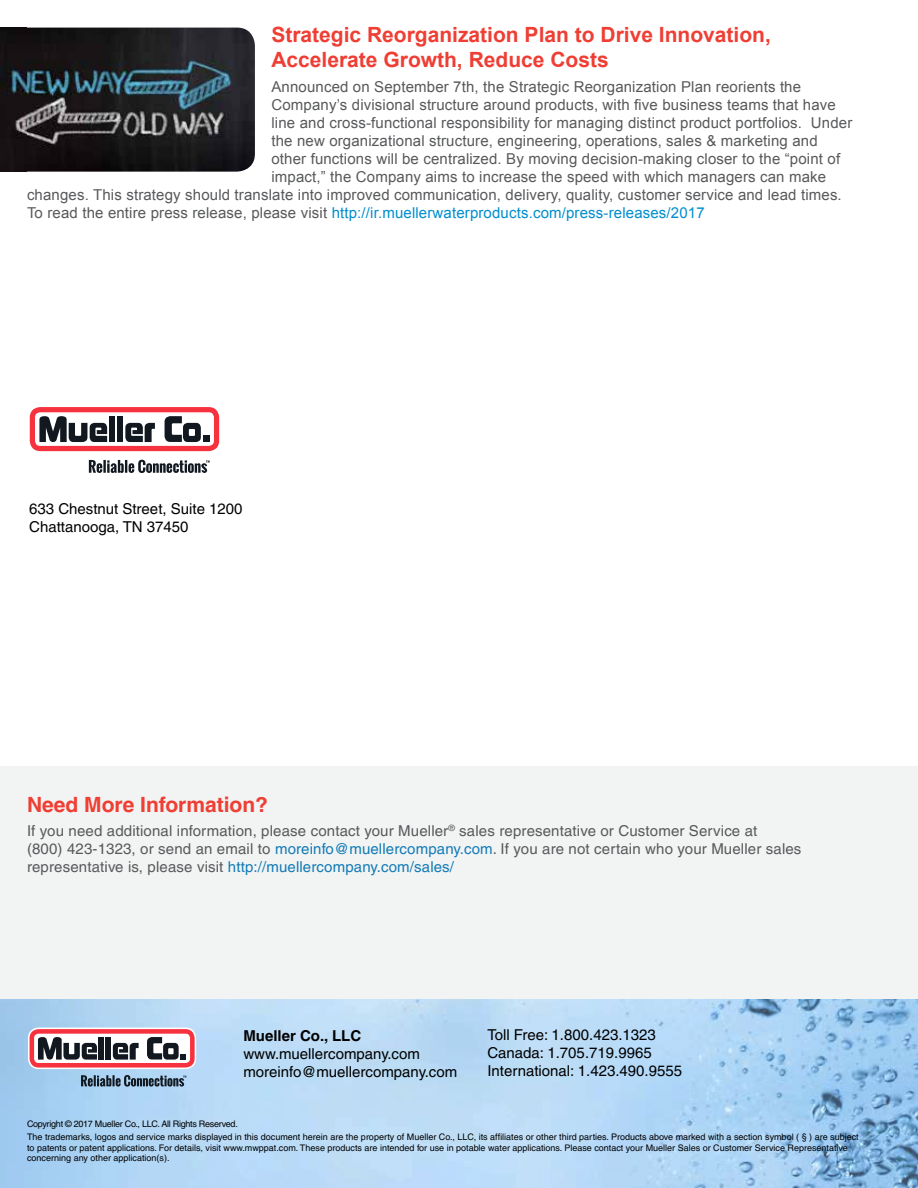
<style>
.page{position:relative;width:918px;height:1188px;background:#fff}
.page>*{position:absolute;margin:0;border:0;box-sizing:border-box;transform-origin:0 0}
.t1{font:700 21px/25.2px "Arial";color:#ef3e33}
.t2{font:700 21px "Helvetica LT Pro";color:#ef3e33}
.t3{font:15px "Arial";letter-spacing:.01em;color:#58595b}
.t4{font:15px/18px "Helvetica LT Pro";letter-spacing:.01em;color:#58595b}
.t5{font:15px/18px "Helvetica LT Pro";color:#000}
.t6{font:15px "Arial";letter-spacing:.01em;color:#008ece}
.t7{font:700 15px "Helvetica LT Pro";color:#000}
.t8{font:9px/13.5px "Helvetica LT Pro";color:#000}
.s1{color:#58595b}
.s2{color:#127bb6}
</style>
<div class="page">
<img style="left:0;top:999px;width:918px;height:189px">
<div style="left:0;top:766px;width:918px;height:233px;background:#f2f3f3"></div>
<svg style="left:28px;top:405px;width:193px;height:48px"></svg>
<div style="left:30px;top:407px;width:189px;height:44px;background:#f7323f;border-radius:10px"></div>
<div style="left:35px;top:412px;width:179px;height:34px;background:#fff;border-radius:5px"></div>
<div style="left:203px;top:435px;width:6px;height:7px;background:#111820"></div>
<svg style="left:165px;top:416px;width:36px;height:26px"></svg>
<svg style="left:125px;top:423px;width:30px;height:19px"></svg>
<div style="left:117px;top:416px;width:6px;height:26px;background:#111820"></div>
<div style="left:109px;top:416px;width:6px;height:26px;background:#111820"></div>
<svg style="left:39px;top:416px;width:68px;height:26px"></svg>
<svg style="left:89px;top:460px;width:121px;height:13px"></svg>
<svg style="left:28px;top:1028px;width:168px;height:41px"></svg>
<div style="left:30px;top:1029px;width:165px;height:39px;background:#f7323f;border-radius:9px"></div>
<div style="left:34px;top:1034px;width:156px;height:29px;background:#fff;border-radius:4px"></div>
<svg style="left:147px;top:1037px;width:39px;height:23px"></svg>
<svg style="left:113px;top:1043px;width:26px;height:17px"></svg>
<div style="left:106px;top:1037px;width:5px;height:23px;background:#111820"></div>
<div style="left:99px;top:1037px;width:5px;height:23px;background:#111820"></div>
<svg style="left:38px;top:1037px;width:59px;height:23px"></svg>
<svg style="left:81px;top:1075px;width:105px;height:12px"></svg>
<img style="left:27px;top:28px;width:228px;height:144px">
<img style="left:0;top:28px;width:27px;height:144px">
<h1 class="t1" style="left:271px;top:23px;width:501px">Strategic Reorganization Plan to Drive Innovation,<br>Accelerate Growth, Reduce Costs</h1>
<p class="t3" style="left:271px;top:77px;width:531px">Announced on September 7th, the Strategic Reorganization Plan reorients the</p>
<p class="t3" style="left:271px;top:95px;width:566px">Company’s divisional structure around products, with five business teams that have</p>
<p class="t3" style="left:271px;top:113px;width:582px">line and cross-functional responsibility for managing distinct product portfolios. Under</p>
<p class="t3" style="left:271px;top:131px;width:548px">the new organizational structure, engineering, operations, sales &amp; marketing and</p>
<p class="t3" style="left:271px;top:149px;width:570px">other functions will be centralized. By moving decision-making closer to the “point of</p>
<p class="t3" style="left:271px;top:167px;width:556px">impact,” the Company aims to increase the speed with which managers can make</p>
<p class="t3" style="left:27px;top:185px;width:816px">changes. This strategy should translate into improved communication, delivery, quality, customer service and lead times.</p>
<p class="t6" style="left:27px;top:203px;width:679px"><span class="s1">To read the entire press release, please visit</span> http://ir.muellerwaterproducts.com/press-releases/2017</p>
<p class="t5" style="left:29px;top:500px;width:215px">633 Chestnut Street, Suite 1200<br>Chattanooga, TN 37450</p>
<h1 class="t2" style="left:27px;top:791px;width:243px">Need More Information?</h1>
<p class="t4" style="left:27px;top:822px;width:776px">If you need additional information, please contact your Mueller<sup>®</sup> sales representative or Customer Service at<br>(800) 423-1323, or send an email to <span class="s2">moreinfo@muellercompany.com</span>. If you are not certain who your Mueller sales representative is, please visit <span class="s2">http://muellercompany.com/sales/</span></p>
<p class="t7" style="left:243px;top:1026px;width:119px">Mueller Co., LLC</p>
<p class="t5" style="left:243px;top:1044px;width:215px">www.muellercompany.com moreinfo@muellercompany.com</p>
<p class="t5" style="left:487px;top:1026px;width:196px">Toll Free: 1.800.423.1323<br>Canada: 1.705.719.9965<br>International: 1.423.490.9555</p>
<p class="t8" style="left:27px;top:1117px;width:833px">Copyright © 2017 Mueller Co., LLC. All Rights Reserved.<br>The trademarks, logos and service marks displayed in this document herein are the property of Mueller Co., LLC, its affiliates or other third parties. Products above marked with a section symbol ( § ) are subject</p>
<p class="t8" style="left:27px;top:1143px;width:822px;line-height:10.5px">to patents or patent applications. For details, visit www.mwppat.com. These products are intended for use in potable water applications. Please contact your Mueller Sales or Customer Service Representative concerning any other application(s).</p>
</div>
